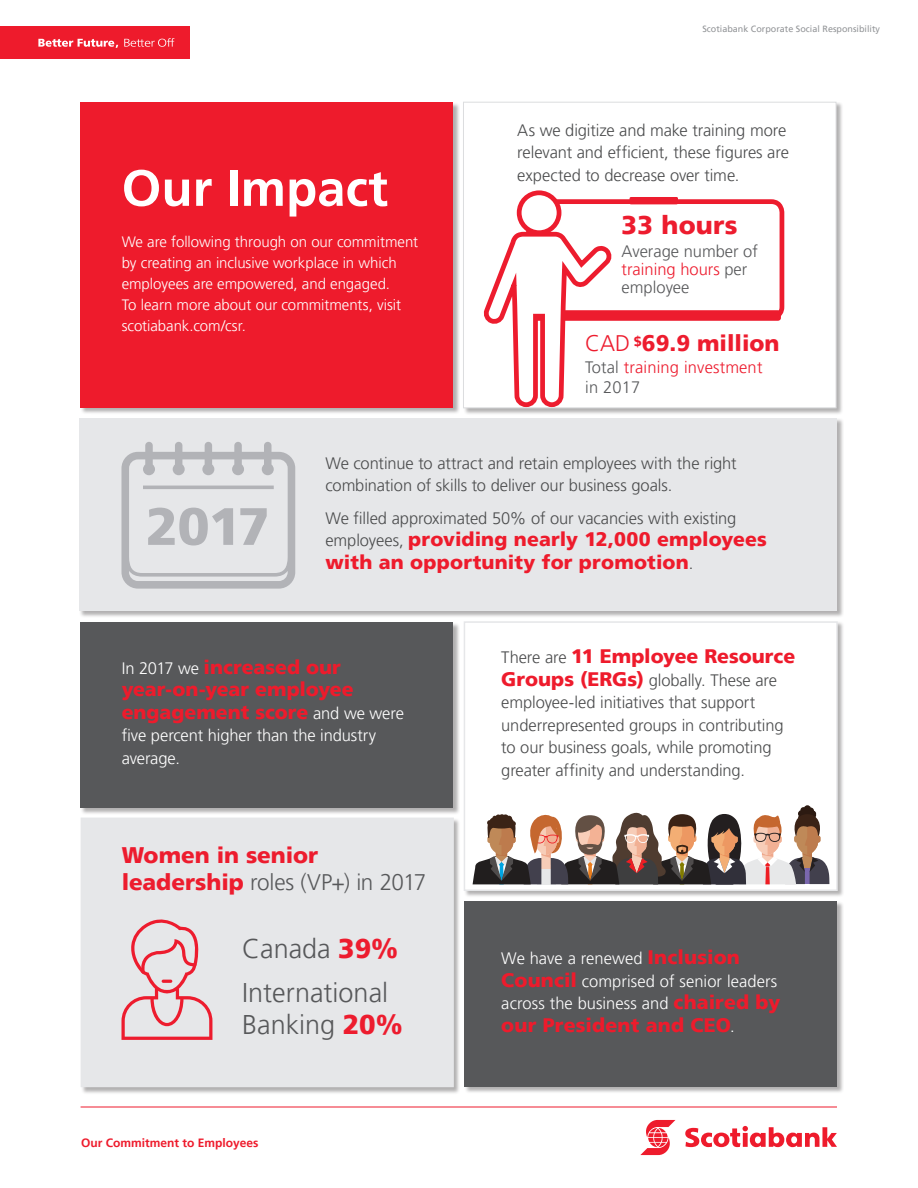
<style>
.page{position:relative;width:918px;height:1188px;background:#fff}
.page>*{position:absolute;margin:0;border:0;box-sizing:border-box;transform-origin:0 0}
.Our_Impact__body_LRG{font:900 52.5px "Frutiger LT Pro";color:#b2b3b7}
.Our_Impact__H1{font:700 51px "Frutiger LT Pro";color:#fff}
.t1{font:300 27px/32.4px "Frutiger LT Pro";color:#57585a}
.t2{font:900 25.5px "Frutiger LT Pro";letter-spacing:.01em;color:#ed1c2e}
.t3{font:900 22.5px/27px "Frutiger LT Pro";color:#ed1c2e}
.Our_Impact__body_LRG-2{font:900 19.5px/22.5px "Frutiger LT Pro";letter-spacing:.005em;color:#ee1b2c}
.Our_Impact__body_bol{font:900 19.5px "Frutiger LT Pro";color:#ee1b2c}
.Our_Impact__body_LRG-3{font:300 16.5px/22.5px "Frutiger LT Pro";letter-spacing:-.005em;color:#4b4c4d}
.Our_Impact__body_LRG-4{font:300 16.5px/22.5px "Frutiger LT Pro";letter-spacing:.005em;color:#fff}
.Our_Impact__body_bol-2{font:300 16.5px/22.5px "Frutiger LT Pro";letter-spacing:-.005em;color:#fff}
.t4{font:300 16.5px/18px "Frutiger LT Pro";color:#57585a}
.t5{font:300 16.5px/19.8px "Frutiger LT Pro";letter-spacing:.01em;color:#ed1c2e}
.Our_Impact__body{font:300 15px/21px "Frutiger LT Pro";letter-spacing:-.005em;color:#fff}
.t6{font:700 12px "Frutiger LT Pro";color:#ee1b2c}
.t7{font:9px "Frutiger LT Pro";color:#939598}
.s1{color:#ed1c2e}
.s2{font-weight:300}
.s3{color:#57585a}
.s4{font-weight:300;font-size:16.5px;color:#4b4c4d}
.s5{font-weight:300;font-size:16.5px;color:#fff}
.s6{font-weight:300;color:#57585a}
.s7{font-weight:900;color:#ed1c2e}
.s8{font-weight:900;font-size:19.5px;color:#ee1b2c}
</style>
<div class="page">
<hr style="left:81px;top:1107px;width:756px;height:1px;background:#ee1b2c">
<svg style="left:685px;top:1126px;width:152px;height:21px"></svg>
<svg style="left:640px;top:1120px;width:35px;height:35px"></svg>
<div style="left:464px;top:901px;width:380px;height:193px;background:#231f20;opacity:.35"></div>
<div style="left:464px;top:901px;width:373px;height:185px;background:#57585a"></div>
<div style="left:464px;top:622px;width:381px;height:276px;background:#231f20;opacity:.35"></div>
<div style="left:464px;top:621px;width:374px;height:270px;background:#fff;border:2px solid #e6e7e9"></div>
<div style="left:80px;top:622px;width:380px;height:193px;background:#231f20;opacity:.35"></div>
<div style="left:81px;top:622px;width:372px;height:186px;background:#57585a"></div>
<div style="left:463px;top:102px;width:380px;height:313px;background:#231f20;opacity:.35"></div>
<div style="left:463px;top:102px;width:373px;height:306px;background:#fff;border:1px solid #dcdddf"></div>
<div style="left:80px;top:102px;width:380px;height:313px;background:#231f20;opacity:.35"></div>
<div style="left:81px;top:102px;width:372px;height:306px;background:#ee1b2c"></div>
<div style="left:81px;top:818px;width:380px;height:276px;background:#231f20;opacity:.35"></div>
<div style="left:81px;top:818px;width:373px;height:269px;background:#e6e7e9"></div>
<div style="left:79px;top:418px;width:765px;height:200px;background:#231f20;opacity:.35"></div>
<div style="left:80px;top:418px;width:757px;height:193px;background:#e6e7e9"></div>
<div style="left:0;top:26px;width:190px;height:32px;background:#ee1b2c"></div>
<svg style="left:38px;top:39px;width:80px;height:9px"></svg>
<svg style="left:124px;top:38px;width:50px;height:9px"></svg>
<div style="left:526px;top:199px;width:258px;height:121px;border:5px solid #ed1c2e;border-radius:11px"></div>
<div style="left:630px;top:197px;width:48px;height:7px;background:#ed1c2e;border-radius:2px"></div>
<div style="left:530px;top:310px;width:251px;height:11px;background:#ed1c2e;border-radius:3px"></div>
<svg style="left:479px;top:229px;width:137px;height:180px"></svg>
<div style="left:519px;top:193px;width:40px;height:40px;background:#fff;border-radius:50%"></div>
<div style="left:517px;top:190px;width:44px;height:45px;border:5px solid #ed1c2e;border-radius:50%"></div>
<svg style="left:473px;top:805px;width:356px;height:79px"></svg>
<svg style="left:121px;top:919px;width:91px;height:121px"></svg>
<svg style="left:121px;top:442px;width:174px;height:147px"></svg>
<p class="Our_Impact__H1" style="left:122px;top:158px;width:268px">Our Impact</p>
<p class="Our_Impact__body" style="left:122px;top:232px;width:298px">We are following through on our commitment by creating an inclusive workplace in which employees are empowered, and engaged.<br>To learn more about our commitments, visit scotiabank.com/csr.</p>
<p class="t7" style="left:702px;top:24px;width:179px">Scotiabank Corporate Social Responsibility</p>
<p class="Our_Impact__body_LRG-3" style="left:517px;top:119px;width:273px">As we digitize and make training more relevant and efficient, these figures are expected to decrease over time.</p>
<p class="t2" style="left:622px;top:210px;width:117px">33 hours</p>
<p class="t4" style="left:622px;top:242px;width:138px">Average number of <span class="s1">training hours</span> per employee</p>
<p class="t3" style="left:585px;top:329px;width:196px"><span class="s2">CAD</span> <sup>$</sup>69.9 million</p>
<p class="t5" style="left:585px;top:358px;width:179px"><span class="s3">Total</span> training investment <span class="s3">in 2017</span></p>
<p class="Our_Impact__body_LRG" style="left:146px;top:495px;width:125px">2017</p>
<p class="Our_Impact__body_LRG-3" style="left:326px;top:452px;width:413px">We continue to attract and retain employees with the right combination of skills to deliver our business goals.</p>
<p class="Our_Impact__body_LRG-3" style="left:326px;top:507px;width:412px">We filled approximated 50% of our vacancies with existing</p>
<p class="Our_Impact__body_LRG-2" style="left:326px;top:528px;width:443px"><span class="s4">employees,</span> providing nearly 12,000 employees with an opportunity for promotion<span class="s4">.</span></p>
<p class="Our_Impact__body_bol" style="left:122px;top:655px;width:221px"><span class="s5">In 2017 we</span> increased our</p>
<p class="Our_Impact__body_bol" style="left:122px;top:678px;width:234px">year-on-year employee</p>
<p class="Our_Impact__body_bol" style="left:122px;top:700px;width:284px">engagement score <span class="s5">and we were</span></p>
<p class="Our_Impact__body_bol-2" style="left:122px;top:724px;width:256px">five percent higher than the industry average.</p>
<p class="t3" style="left:122px;top:841px;width:306px">Women in senior leadership <span class="s6">roles (VP+) in 2017</span></p>
<p class="t1" style="left:242px;top:932px;width:158px">Canada <span class="s7">39%</span></p>
<p class="t1" style="left:242px;top:977px;width:162px">International<br>Banking <span class="s7">20%</span></p>
<p class="t6" style="left:81px;top:1135px;width:179px">Our Commitment to Employees</p>
<p class="Our_Impact__body_LRG-2" style="left:501px;top:645px;width:296px"><span class="s4">There are</span> 11 Employee Resource</p>
<p class="Our_Impact__body_LRG-3" style="left:501px;top:669px;width:284px"><span class="s8">Groups (ERGs)</span> globally. These are employee-led initiatives that support underrepresented groups in contributing to our business goals, while promoting greater affinity and understanding.</p>
<p class="Our_Impact__body_LRG-4" style="left:501px;top:947px;width:281px">We have a renewed <span class="s8">Inclusion<br>Council</span> comprised of senior leaders across the business and <span class="s8">chaired by</span></p>
<p class="Our_Impact__body_LRG-2" style="left:501px;top:1014px;width:235px">our President and CEO<span class="s5">.</span></p>
</div>
